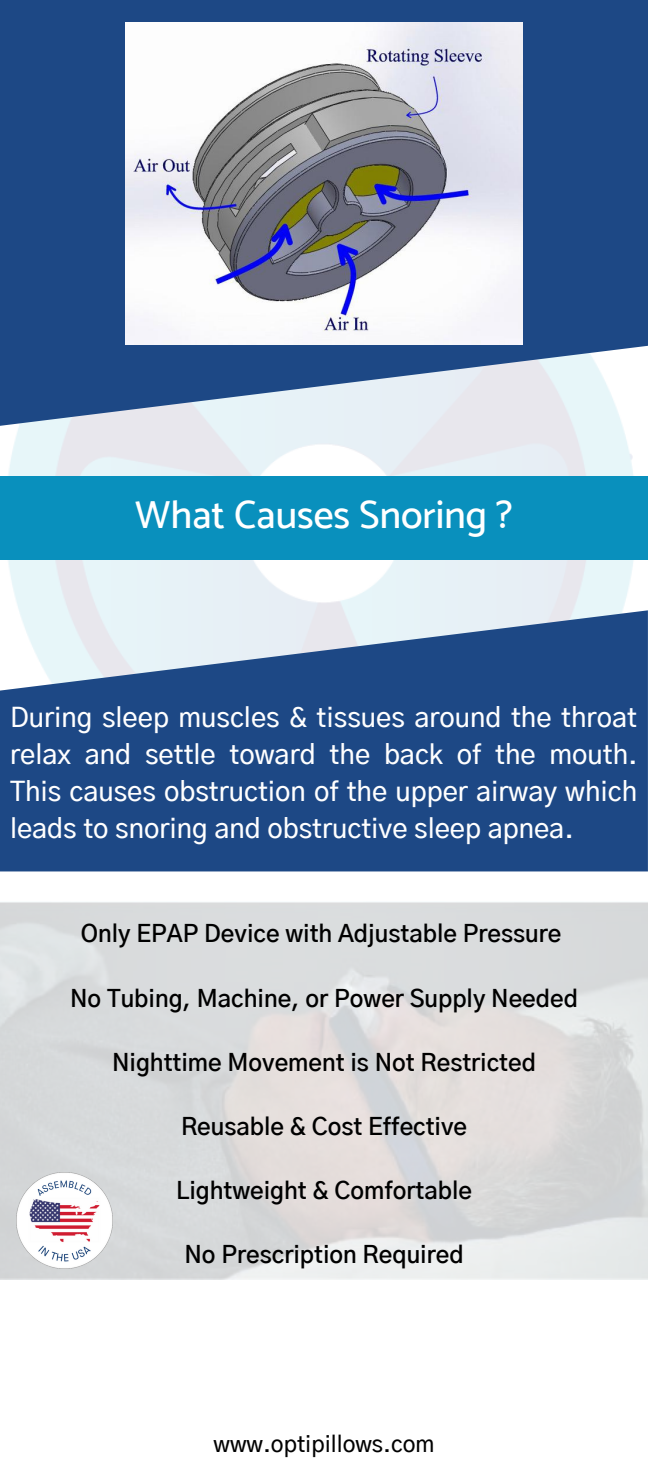
<style>
.page{position:relative;width:648px;height:1458px;background:#fff}
.page>*{position:absolute;margin:0;border:0;box-sizing:border-box;transform-origin:0 0}
.t1{font:500 39.38px "Catamaran";color:#fff}
.t2{font:500 27px/37.1px "Gothic A1";color:#fff;text-align:justify}
.t3{font:600 23.62px "Gothic A1";color:#000}
.t4{font:500 22.5px "Gothic A1";color:#000}
</style>
<div class="page">
<img style="left:6px;top:427px;width:637px;height:183px">
<svg style="left:0;top:0;width:648px;height:427px;background:#436799"></svg>
<img style="left:126px;top:23px;width:396px;height:322px">
<svg style="left:0;top:610px;width:648px;height:261px;background:#3d6296"></svg>
<div style="left:0;top:477px;width:648px;height:83px;background:#0990bd"></div>
<img style="left:16px;top:1172px;width:97px;height:97px">
<h1 class="t1" style="left:135px;top:491px;width:379px">What Causes Snoring ?</h1>
<p class="t2" style="left:10px;top:700px;width:629px">During sleep muscles &amp; tissues around the throat relax and settle toward the back of the mouth.<br>This causes obstruction of the upper airway which leads to snoring and obstructive sleep apnea.</p>
<p class="t3" style="left:81px;top:924px;width:482px">Only EPAP Device with Adjustable Pressure</p>
<p class="t3" style="left:70px;top:988px;width:509px">No Tubing, Machine, or Power Supply Needed</p>
<p class="t3" style="left:112px;top:1052px;width:425px">Nighttime Movement is Not Restricted</p>
<p class="t3" style="left:181px;top:1116px;width:288px">Reusable &amp; Cost Effective</p>
<p class="t3" style="left:176px;top:1180px;width:297px">Lightweight &amp; Comfortable</p>
<p class="t3" style="left:185px;top:1244px;width:281px">No Prescription Required</p>
<p class="t4" style="left:214px;top:1434px;width:222px">www.optipillows.com</p>
</div>
